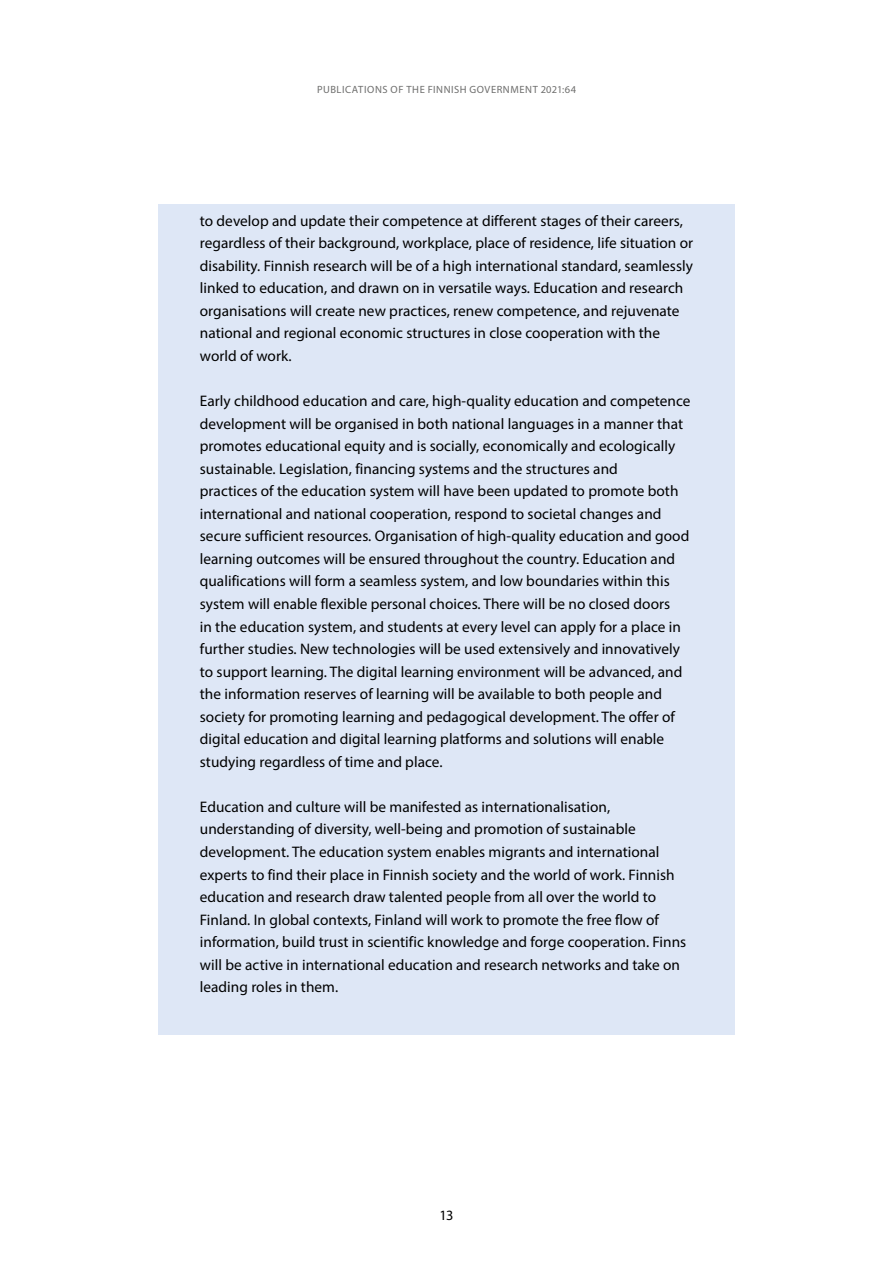
<style>
.page{position:relative;width:893px;height:1263px;background:#fff}
.page>*{position:absolute;margin:0;border:0;box-sizing:border-box;transform-origin:0 0}
.Laatikkoteksti{font:15.3px/22.5px "Myriad Pro";letter-spacing:.005em;color:#000}
.t1{font:14.25px "Myriad Pro";color:#000}
.t2{font:10.5px "Myriad Pro";letter-spacing:.035em;color:#6e6e6d}
</style>
<div class="page">
<div style="left:158px;top:205px;width:577px;height:198px;background:#dee7f6"></div>
<div style="left:158px;top:373px;width:577px;height:436px;background:#dee7f6"></div>
<div style="left:158px;top:779px;width:577px;height:255px;background:#dee7f6"></div>
<p class="t2" style="left:317px;top:83px;width:13px">Publications</p>
<p class="t2" style="left:391px;top:83px;width:23px">of the</p>
<p class="t2" style="left:428px;top:83px;width:12px">Finnish</p>
<p class="t2" style="left:470px;top:83px;width:16px">Government</p>
<p class="t2" style="left:541px;top:83px;width:37px">2021:64</p>
<p class="Laatikkoteksti" style="left:200px;top:209px;width:495px">to develop and update their competence at different stages of their careers, regardless of their background, workplace, place of residence, life situation or disability. Finnish research will be of a high international standard, seamlessly linked to education, and drawn on in versatile ways. Education and research organisations will create new practices, renew competence, and rejuvenate national and regional economic structures in close cooperation with the world of work.</p>
<p class="Laatikkoteksti" style="left:200px;top:389px;width:492px">Early childhood education and care, high-quality education and competence development will be organised in both national languages in a manner that promotes educational equity and is socially, economically and ecologically sustainable. Legislation, financing systems and the structures and<br>practices of the education system will have been updated to promote both international and national cooperation, respond to societal changes and secure sufficient resources. Organisation of high-quality education and good learning outcomes will be ensured throughout the country. Education and qualifications will form a seamless system, and low boundaries within this system will enable flexible personal choices. There will be no closed doors<br>in the education system, and students at every level can apply for a place in further studies. New technologies will be used extensively and innovatively to support learning. The digital learning environment will be advanced, and the information reserves of learning will be available to both people and society for promoting learning and pedagogical development. The offer of digital education and digital learning platforms and solutions will enable studying regardless of time and place.</p>
<p class="Laatikkoteksti" style="left:200px;top:795px;width:488px">Education and culture will be manifested as internationalisation, understanding of diversity, well-being and promotion of sustainable development. The education system enables migrants and international experts to find their place in Finnish society and the world of work. Finnish education and research draw talented people from all over the world to Finland. In global contexts, Finland will work to promote the free flow of information, build trust in scientific knowledge and forge cooperation. Finns will be active in international education and research networks and take on leading roles in them.</p>
<p class="t1" style="left:440px;top:1206px;width:15px">13</p>
</div>
